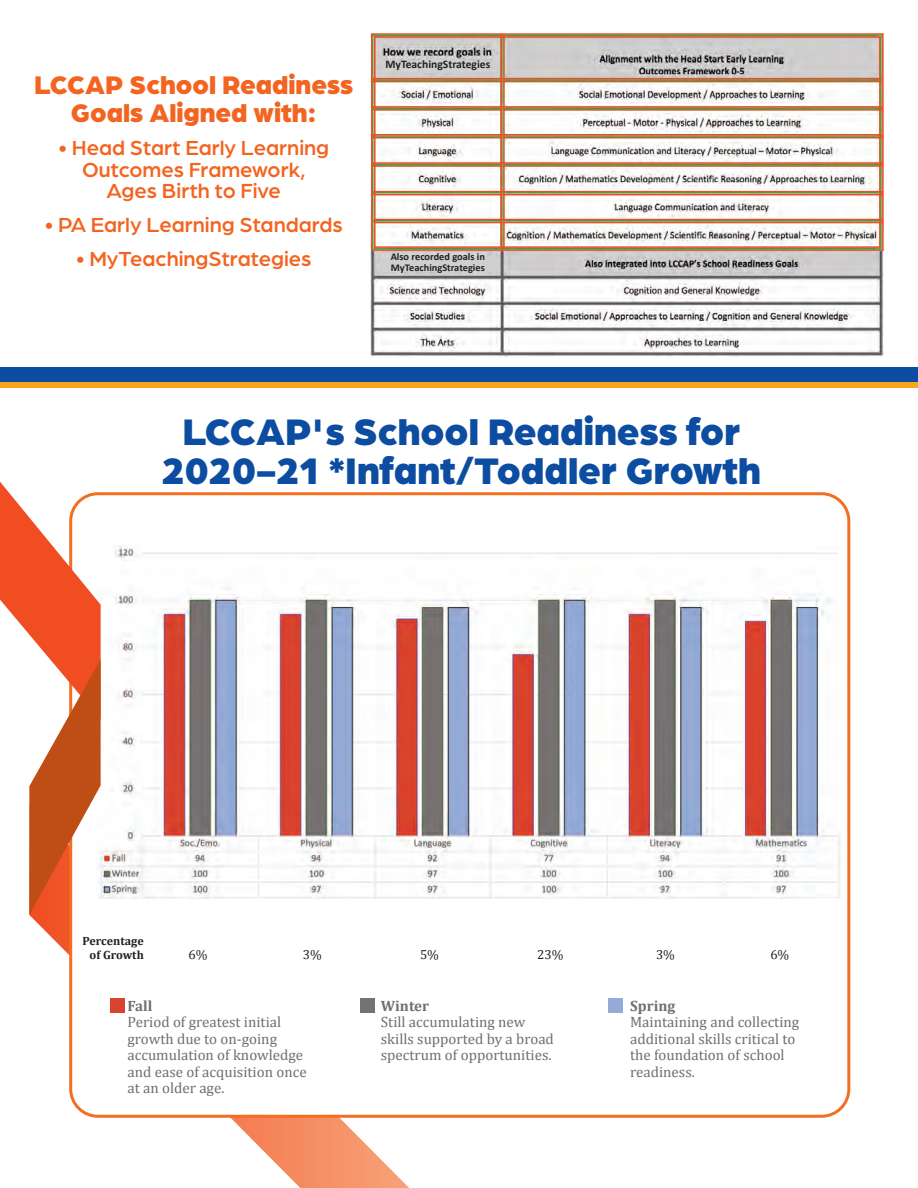
<style>
.page{position:relative;width:918px;height:1188px;background:#fff}
.page>*{position:absolute;margin:0;border:0;box-sizing:border-box;transform-origin:0 0}
.t1{font:900 39.3px/39.3px "Arboria";color:#0d4da1;text-align:center}
.t2{font:900 27.15px/27.2px "Arboria";color:#f36421;text-align:center}
.t3{font:500 21.75px/21.5px "Arboria";color:#f36421;text-align:center}
.t4{font:15px/16.5px "Cambria";color:#6f6f6b}
.t5{font:700 15px "Cambria";color:#6f6f6b}
.t6{font:13.2px "Cambria";color:#231f20}
.t7{font:700 12px/13.5px "Cambria";color:#231f20;text-align:center}
.t8{font:700 11.55px "Calibri";color:#231f20}
.t9{font:700 10.35px/10.5px "Calibri";color:#231f20}
</style>
<div class="page">
<div style="left:0;top:373px;width:918px;height:15px;background:#f9a51b"></div>
<svg style="left:29px;top:915px;width:380px;height:273px"></svg>
<img style="left:370px;top:252px;width:514px;height:105px">
<svg style="left:370px;top:33px;width:514px;height:219px"></svg>
<div style="left:500px;top:35px;width:5px;height:214px;border:2px solid #f04d22"></div>
<div style="left:372px;top:78px;width:509px;height:4px;border:2px solid #f04d22"></div>
<div style="left:373px;top:106px;width:510px;height:5px;border:2px solid #f04d22"></div>
<div style="left:372px;top:134px;width:510px;height:4px;border:2px solid #f04d22"></div>
<div style="left:373px;top:162px;width:509px;height:5px;border:2px solid #f04d22"></div>
<div style="left:373px;top:191px;width:510px;height:4px;border:2px solid #f04d22"></div>
<div style="left:374px;top:219px;width:509px;height:4px;border:2px solid #f04d22"></div>
<div style="left:0;top:368px;width:918px;height:14px;background:#0d4da1"></div>
<div style="left:71px;top:494px;width:778px;height:622px;background:#fff;border-radius:27px"></div>
<div style="left:110px;top:999px;width:14px;height:14px;background:#da432d"></div>
<div style="left:361px;top:999px;width:14px;height:14px;background:#767172"></div>
<div style="left:609px;top:999px;width:14px;height:14px;background:#96aad7"></div>
<div style="left:421px;top:59px;width:37px;height:13px;background:#ced0d0"></div>
<div style="left:379px;top:257px;width:119px;height:14px;background:#ced0d0"></div>
<img style="left:101px;top:546px;width:740px;height:352px">
<svg style="left:0;top:482px;width:101px;height:433px"></svg>
<h2 class="t2" style="left:34px;top:70px;width:321px">LCCAP School Readiness<br>Goals Aligned with:</h2>
<h3 class="t3" style="left:58px;top:136px;width:272px">• Head Start Early Learning<br>Outcomes Framework,<br>Ages Birth to Five</h3>
<h3 class="t3" style="left:45px;top:213px;width:300px">• PA Early Learning Standards</h3>
<h3 class="t3" style="left:76px;top:247px;width:237px">• MyTeachingStrategies</h3>
<p class="t8" style="left:385px;top:56px;width:106px">MyTeachingStrategies</p>
<p class="t9" style="left:391px;top:251px;width:96px">Also recorded goals in<br>MyTeachingStrategies</p>
<h1 class="t1" style="left:162px;top:409px;width:601px">LCCAP's School Readiness for<br>2020-21 *Infant/Toddler Growth</h1>
<p class="t7" style="left:82px;top:934px;width:63px">Percentage of Growth</p>
<p class="t6" style="left:188px;top:946px;width:20px">6%</p>
<p class="t6" style="left:303px;top:946px;width:20px">3%</p>
<p class="t6" style="left:420px;top:946px;width:20px">5%</p>
<p class="t6" style="left:537px;top:946px;width:28px">23%</p>
<p class="t6" style="left:656px;top:946px;width:20px">3%</p>
<p class="t6" style="left:770px;top:946px;width:20px">6%</p>
<p class="t5" style="left:127px;top:995px;width:26px">Fall</p>
<p class="t4" style="left:127px;top:1014px;width:181px">Period of greatest initial growth due to on-going accumulation of knowledge and ease of acquisition once at an older age.</p>
<p class="t5" style="left:381px;top:995px;width:50px">Winter</p>
<p class="t4" style="left:381px;top:1014px;width:175px">Still accumulating new skills supported by a broad spectrum of opportunities.</p>
<p class="t5" style="left:630px;top:995px;width:47px">Spring</p>
<p class="t4" style="left:630px;top:1014px;width:171px">Maintaining and collecting additional skills critical to the foundation of school readiness.</p>
</div>
